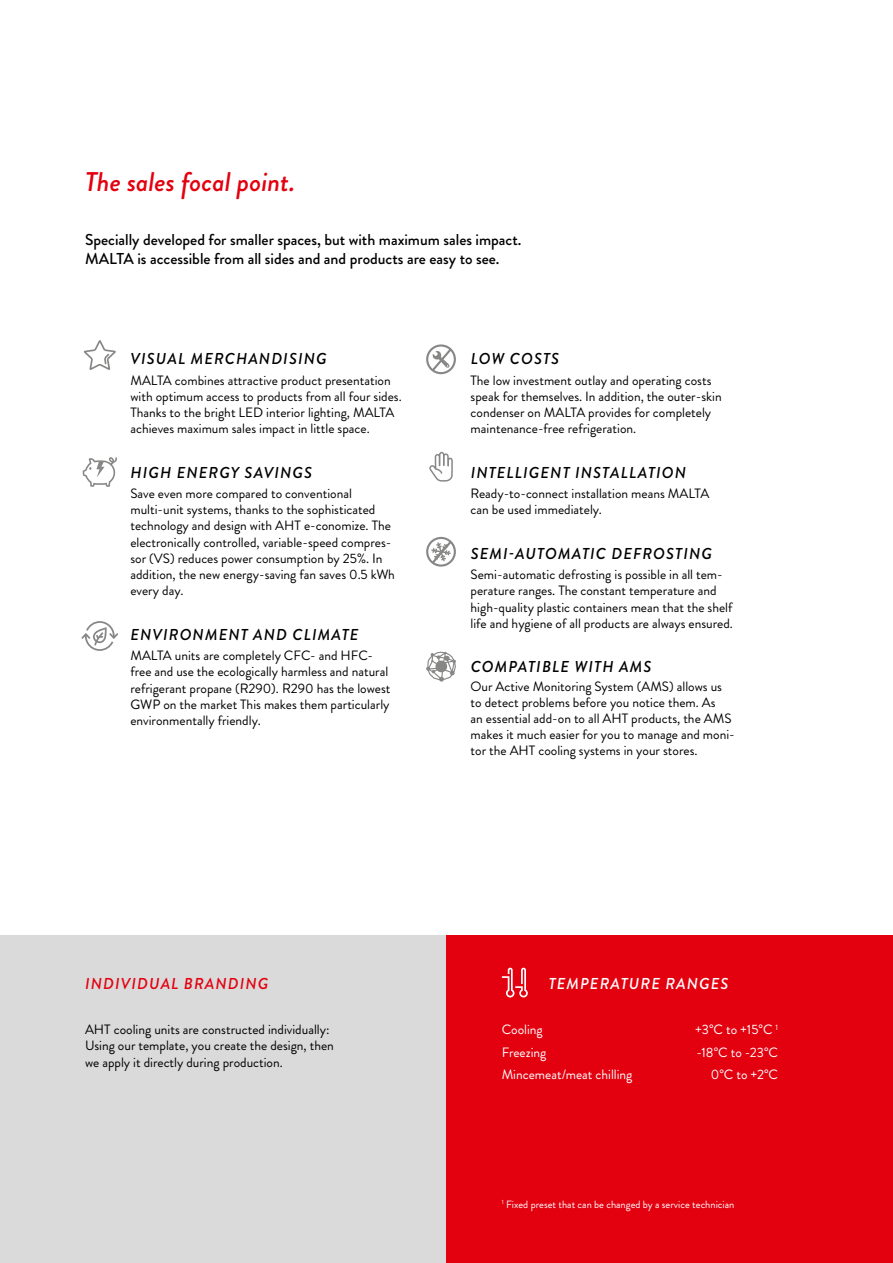
<style>
.page{position:relative;width:893px;height:1263px;background:#fff}
.page>*{position:absolute;margin:0;border:0;box-sizing:border-box;transform-origin:0 0}
.t1{font:italic 500 27px "Brandon Grotesque";color:#e3000f}
.t2{font:italic 500 15.75px "Brandon Grotesque";letter-spacing:.07em;color:#000}
.t3{font:500 15.75px/18.9px "Brandon Grotesque";color:#000}
.t4{font:italic 500 15.75px "Brandon Grotesque";letter-spacing:.07em;color:#e3000f}
.t5{font:italic 500 15.75px "Brandon Grotesque";letter-spacing:.07em;color:#fff}
.t6{font:13.5px/16.2px "Brandon Grotesque";color:#000}
.t7{font:13.5px "Brandon Grotesque";color:#fff}
.t8{font:10.5px "Brandon Grotesque";color:#fff}
</style>
<div class="page">
<div style="left:0;top:935px;width:446px;height:328px;background:#dadada"></div>
<div style="left:446px;top:935px;width:447px;height:328px;background:#e3000f"></div>
<svg style="left:502px;top:968px;width:26px;height:29px"></svg>
<svg style="left:426px;top:537px;width:30px;height:30px"></svg>
<svg style="left:81px;top:621px;width:37px;height:30px"></svg>
<svg style="left:84px;top:340px;width:32px;height:30px"></svg>
<svg style="left:429px;top:452px;width:24px;height:30px"></svg>
<svg style="left:82px;top:457px;width:35px;height:30px"></svg>
<svg style="left:426px;top:344px;width:30px;height:30px"></svg>
<svg style="left:426px;top:652px;width:30px;height:30px"></svg>
<h1 class="t1" style="left:85px;top:163px;width:212px">The sales focal point.</h1>
<p class="t3" style="left:85px;top:230px;width:438px">Specially developed for smaller spaces, but with maximum sales impact.<br>MALTA is accessible from all sides and and products are easy to see.</p>
<p class="t2" style="left:131px;top:348px;width:198px">VISUAL MERCHANDISING</p>
<p class="t6" style="left:130px;top:372px;width:273px">MALTA combines attractive product presentation with optimum access to products from all four sides.<br>Thanks to the bright LED interior lighting, MALTA achieves maximum sales impact in little space.</p>
<p class="t2" style="left:131px;top:461px;width:183px">HIGH ENERGY SAVINGS</p>
<p class="t6" style="left:130px;top:486px;width:266px">Save even more compared to conventional multi-unit systems, thanks to the sophisticated technology and design with AHT e-conomize. The electronically controlled, variable-speed compres&shy;sor (VS) reduces power consumption by 25%. In addition, the new energy-saving fan saves 0.5 kWh every day.</p>
<p class="t2" style="left:131px;top:623px;width:229px">ENVIRONMENT AND CLIMATE</p>
<p class="t6" style="left:130px;top:648px;width:262px">MALTA units are completely CFC- and HFC&shy;free and use the ecologically harmless and natural refrigerant propane (R290). R290 has the lowest GWP on the market This makes them particularly environmentally friendly.</p>
<p class="t2" style="left:471px;top:348px;width:90px">LOW COSTS</p>
<p class="t6" style="left:471px;top:372px;width:253px">The low investment outlay and operating costs speak for themselves. In addition, the outer-skin condenser on MALTA provides for completely maintenance-free refrigeration.</p>
<p class="t2" style="left:471px;top:461px;width:217px">INTELLIGENT INSTALLATION</p>
<p class="t6" style="left:471px;top:486px;width:240px">Ready-to-connect installation means MALTA can be used immediately.</p>
<p class="t2" style="left:471px;top:542px;width:243px">SEMI-AUTOMATIC DEFROSTING</p>
<p class="t6" style="left:471px;top:567px;width:264px">Semi-automatic defrosting is possible in all tem&shy;perature ranges. The constant temperature and high-quality plastic containers mean that the shelf life and hygiene of all products are always ensured.</p>
<p class="t2" style="left:471px;top:656px;width:182px">COMPATIBLE WITH AMS</p>
<p class="t6" style="left:471px;top:678px;width:266px">Our Active Monitoring System (AMS) allows us to detect problems before you notice them. As<br>an essential add-on to all AHT products, the AMS makes it much easier for you to manage and moni&shy;tor the AHT cooling systems in your stores.</p>
<p class="t4" style="left:85px;top:973px;width:185px">INDIVIDUAL BRANDING</p>
<p class="t6" style="left:85px;top:1022px;width:250px">AHT cooling units are constructed individually:<br>Using our template, you create the design, then we apply it directly during production.</p>
<p class="t5" style="left:549px;top:973px;width:181px">TEMPERATURE RANGES</p>
<p class="t7" style="left:502px;top:1020px;width:42px">Cooling</p>
<p class="t7" style="left:695px;top:1020px;width:84px">+3°C to +15°C <sup>1</sup></p>
<p class="t7" style="left:502px;top:1043px;width:46px">Freezing</p>
<p class="t7" style="left:696px;top:1043px;width:83px">-18°C to -23°C</p>
<p class="t7" style="left:502px;top:1065px;width:132px">Mincemeat/meat chilling</p>
<p class="t7" style="left:711px;top:1065px;width:69px">0°C to +2°C</p>
<p class="t8" style="left:502px;top:1197px;width:234px"><sup>1</sup> Fixed preset that can be changed by a service technician</p>
</div>
